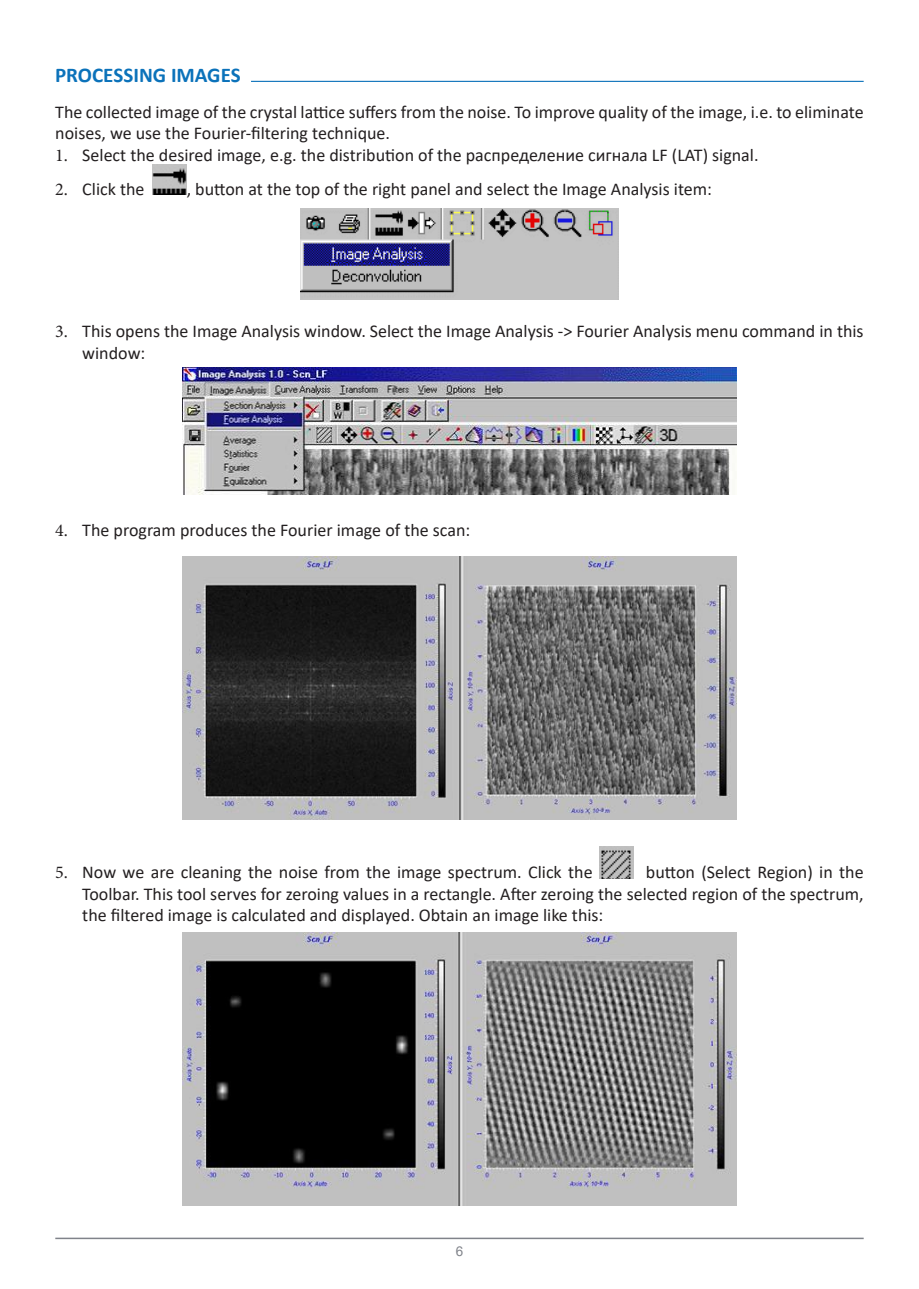
<style>
.page{position:relative;width:919px;height:1289px;background:#fff}
.page>*{position:absolute;margin:0;border:0;box-sizing:border-box;transform-origin:0 0}
.t1{font:700 21px "Calibri";color:#0b72ba}
.t2{font:18px/21.6px "Calibri";color:#231f20}
.t3{font:13.5px "Arial";color:#80838a}
.s1{font-family:"Minion Pro"}
</style>
<div class="page">
<hr style="left:55px;top:1237px;width:808px;height:2px;background:#80838a">
<img style="left:153px;top:164px;width:34px;height:31px">
<hr style="left:251px;top:81px;width:612px;height:1px;background:#0b72ba">
<img style="left:300px;top:208px;width:318px;height:91px">
<img style="left:183px;top:367px;width:553px;height:127px">
<img style="left:183px;top:556px;width:553px;height:263px">
<img style="left:599px;top:846px;width:34px;height:32px">
<img style="left:183px;top:932px;width:553px;height:273px">
<p class="t1" style="left:55px;top:60px;width:187px">PROCESSING IMAGES</p>
<p class="t2" style="left:55px;top:100px;width:809px">The collected image of the crystal lattice suffers from the noise. To improve quality of the image, i.e. to eliminate noises, we use the Fourier-filtering technique.</p>
<p class="t2" style="left:55px;top:144px;width:704px"><span class="s1">1.</span> Select the desired image, e.g. the distribution of the распределение сигнала LF (LAT) signal.</p>
<p class="t2" style="left:55px;top:177px;width:91px"><span class="s1">2.</span> Click the</p>
<p class="t2" style="left:187px;top:177px;width:527px">, button at the top of the right panel and select the Image Analysis item:</p>
<p class="t2" style="left:82px;top:320px;width:782px;text-indent:-27px"><span class="s1">3.</span> This opens the Image Analysis window. Select the Image Analysis -&gt; Fourier Analysis menu command in this window:</p>
<p class="t2" style="left:55px;top:519px;width:416px"><span class="s1">4.</span> The program produces the Fourier image of the scan:</p>
<p class="t2" style="left:82px;top:861px;width:782px;text-align:justify;text-indent:563px">button (Select Region) in the Toolbar. This tool serves for zeroing values in a rectangle. After zeroing the selected region of the spectrum, the filtered image is calculated and displayed. Obtain an image like this:</p>
<p class="t2" style="left:55px;top:861px;width:539px"><span class="s1">5.</span> Now we are cleaning the noise from the image spectrum. Click the</p>
<p class="t3" style="left:455px;top:1241px;width:9px">6</p>
</div>
